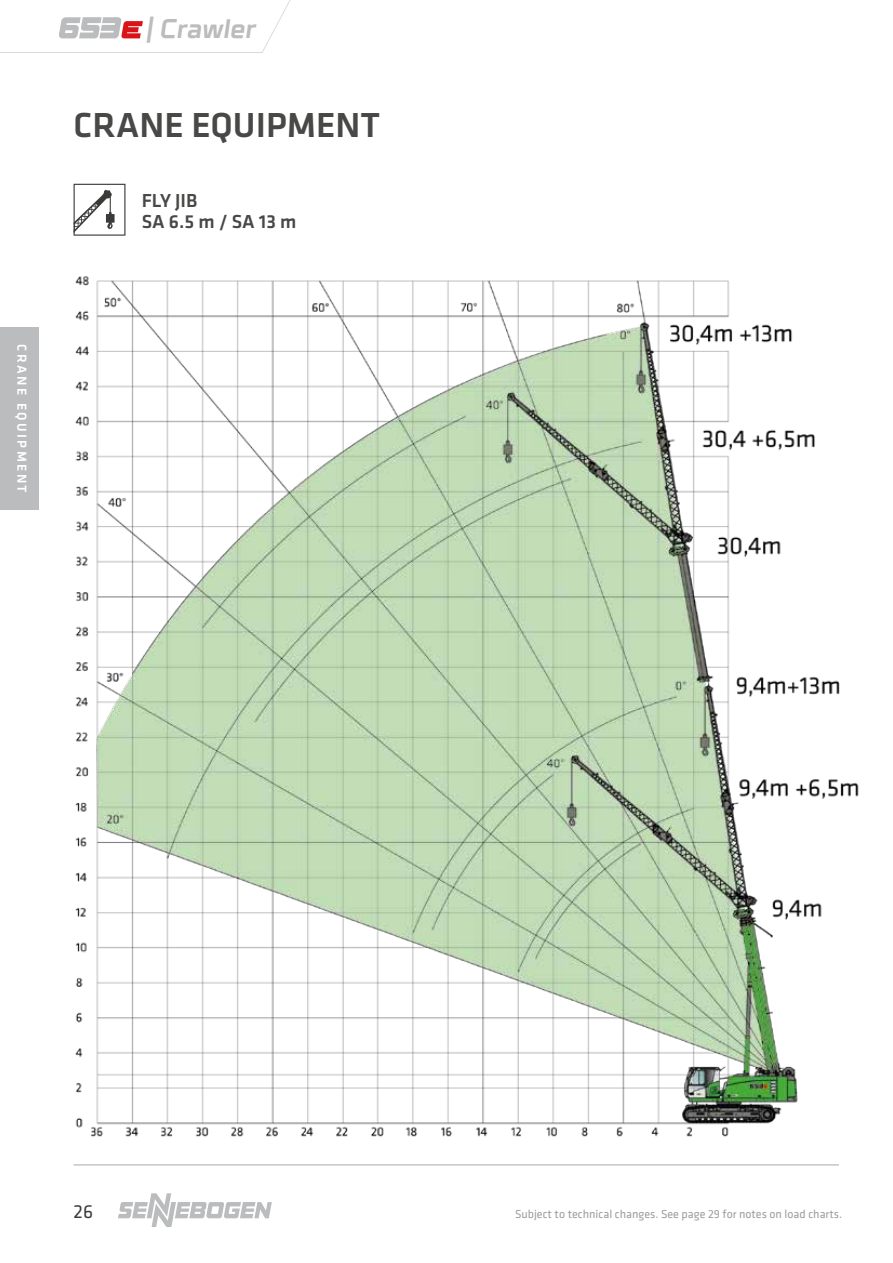
<style>
.page{position:relative;width:893px;height:1263px;background:#fff}
.page>*{position:absolute;margin:0;border:0;box-sizing:border-box;transform-origin:0 0}
.t1{font:500 36px "Klavika Basic";color:#484847}
.t2{font:italic 700 26.85px "Celdum";color:#bbbcbd}
.t3{font:500 19.5px/21px "Klavika Basic";color:#484847}
.t4{font:19.5px "Klavika Basic";color:#3b3b3a}
.t5{font:500 13.5px "Klavika Basic";letter-spacing:.18em;color:#fff}
.t6{font:12px "Klavika Basic";color:#9c9d9d}
</style>
<div class="page">
<svg style="left:118px;top:1193px;width:154px;height:34px"></svg>
<hr style="left:74px;top:1164px;width:765px;height:1px;background:#c5c6c6">
<svg style="left:74px;top:184px;width:51px;height:52px"></svg>
<img style="left:75px;top:276px;width:784px;height:861px">
<div style="left:0;top:327px;width:38px;height:183px;background:#bbbcbd"></div>
<svg style="left:0;top:0;width:291px;height:53px"></svg>
<p class="t5" style="left:31px;top:344px;width:150px;rotate:90deg">CRANE EQUIPMENT</p>
<h2 class="t2" style="left:145px;top:7px;width:112px">| Crawler</h2>
<h1 class="t1" style="left:74px;top:100px;width:308px">CRANE EQUIPMENT</h1>
<h3 class="t3" style="left:142px;top:189px;width:156px">FLY JIB<br>SA 6.5 m / SA 13 m</h3>
<h3 class="t4" style="left:74px;top:1199px;width:21px">26</h3>
<p class="t6" style="left:515px;top:1206px;width:329px">Subject to technical changes. See page 29 for notes on load charts.</p>
</div>
